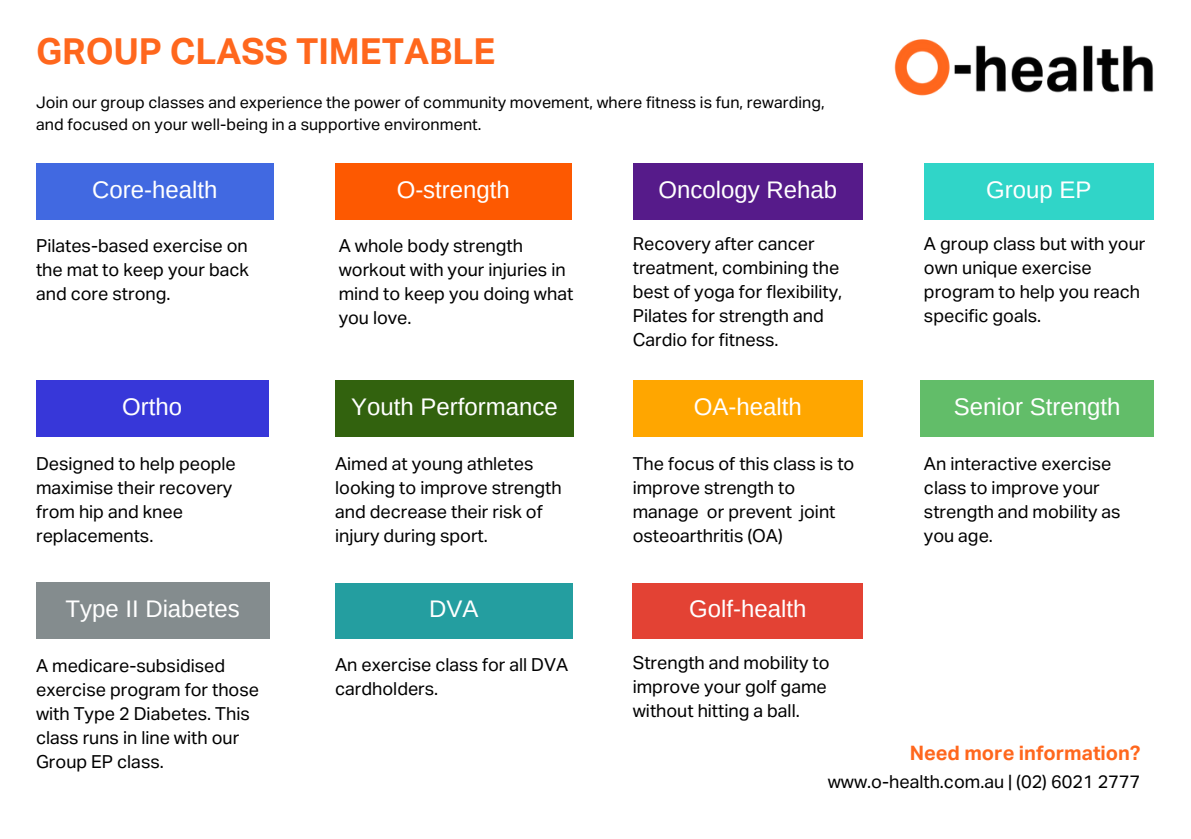
<style>
.page{position:relative;width:1191px;height:839px;background:#fff}
.page>*{position:absolute;margin:0;border:0;box-sizing:border-box;transform-origin:0 0}
.t1{font:700 36px "Aktiv Grotesk";color:#ff671d}
.t2{font:24px "Arimo";color:#fff}
.t3{font:700 20px "Aktiv Grotesk";color:#ff671d}
.t4{font:18px/24px "Aktiv Grotesk";color:#000}
.t5{font:16px "Aktiv Grotesk";letter-spacing:.005em;color:#000}
</style>
<div class="page">
<div style="left:920px;top:380px;width:234px;height:57px;background:#62bd69"></div>
<div style="left:36px;top:380px;width:233px;height:57px;background:#3737d9"></div>
<div style="left:335px;top:380px;width:239px;height:57px;background:#32620e"></div>
<div style="left:633px;top:380px;width:230px;height:57px;background:#ffa600"></div>
<div style="left:36px;top:163px;width:238px;height:56px;background:#4169e1"></div>
<div style="left:924px;top:163px;width:230px;height:56px;background:#30d5c8"></div>
<div style="left:633px;top:163px;width:230px;height:56px;background:#561b8a"></div>
<div style="left:335px;top:163px;width:237px;height:57px;background:#fd5901"></div>
<div style="left:633px;top:582px;width:230px;height:56px;background:#e34234"></div>
<div style="left:335px;top:582px;width:237px;height:56px;background:#249ea0"></div>
<div style="left:36px;top:582px;width:233px;height:57px;background:#848c8e"></div>
<img style="left:894px;top:39px;width:259px;height:57px">
<h4 class="t1" style="left:36px;top:36px;width:461px">GROUP CLASS TIMETABLE</h4>
<h4 class="t5" style="left:36px;top:96px;width:790px">Join our group classes and experience the power of community movement, where fitness is fun, rewarding,</h4>
<h4 class="t5" style="left:36px;top:117px;width:447px">and focused on your well-being in a supportive environment.</h4>
<h3 class="t2" style="left:92px;top:176px;width:127px">Core-health</h3>
<h4 class="t4" style="left:36px;top:235px;width:214px;text-align:justify">Pilates-based exercise on the mat to keep your back and core strong.</h4>
<p class="t2" style="left:122px;top:393px;width:61px">Ortho</p>
<p class="t4" style="left:36px;top:452px;width:201px">Designed to help people maximise their recovery from hip and knee replacements.</p>
<h3 class="t2" style="left:65px;top:595px;width:176px">Type II Diabetes</h3>
<h4 class="t4" style="left:36px;top:655px;width:225px">A medicare-subsidised exercise program for those with Type 2 Diabetes. This class runs in line with our<br>Group EP class.</h4>
<h4 class="t2" style="left:397px;top:176px;width:115px">O-strength</h4>
<h4 class="t2" style="left:658px;top:176px;width:180px">Oncology Rehab</h4>
<h3 class="t4" style="left:633px;top:233px;width:211px">Recovery after cancer treatment, combining the best of yoga for flexibility,<br>Pilates for strength and<br>Cardio for fitness.</h3>
<h3 class="t2" style="left:986px;top:176px;width:107px">Group EP</h3>
<h4 class="t4" style="left:339px;top:235px;width:236px">A whole body strength workout with your injuries in mind to keep you doing what you love.</h4>
<h3 class="t4" style="left:924px;top:233px;width:223px">A group class but with your own unique exercise program to help you reach specific goals.</h3>
<h3 class="t2" style="left:351px;top:393px;width:208px">Youth Performance</h3>
<h4 class="t4" style="left:335px;top:453px;width:228px">Aimed at young athletes looking to improve strength and decrease their risk of injury during sport.</h4>
<h3 class="t2" style="left:694px;top:393px;width:109px">OA-health</h3>
<h4 class="t4" style="left:633px;top:452px;width:223px">The focus of this class is to improve strength to manage or prevent joint osteoarthritis (OA)</h4>
<h1 class="t2" style="left:954px;top:393px;width:168px">Senior Strength</h1>
<p class="t4" style="left:924px;top:452px;width:198px">An interactive exercise class to improve your strength and mobility as you age.</p>
<h3 class="t2" style="left:429px;top:595px;width:51px">DVA</h3>
<h4 class="t4" style="left:335px;top:654px;width:235px">An exercise class for all DVA cardholders.</h4>
<h3 class="t2" style="left:689px;top:595px;width:119px">Golf-health</h3>
<h4 class="t4" style="left:633px;top:652px;width:198px">Strength and mobility to improve your golf game without hitting a ball.</h4>
<h3 class="t3" style="left:910px;top:744px;width:232px">Need more information?</h3>
<h2 class="t4" style="left:828px;top:771px;width:314px">www.o-health.com.au | (02) 6021 2777</h2>
</div>
